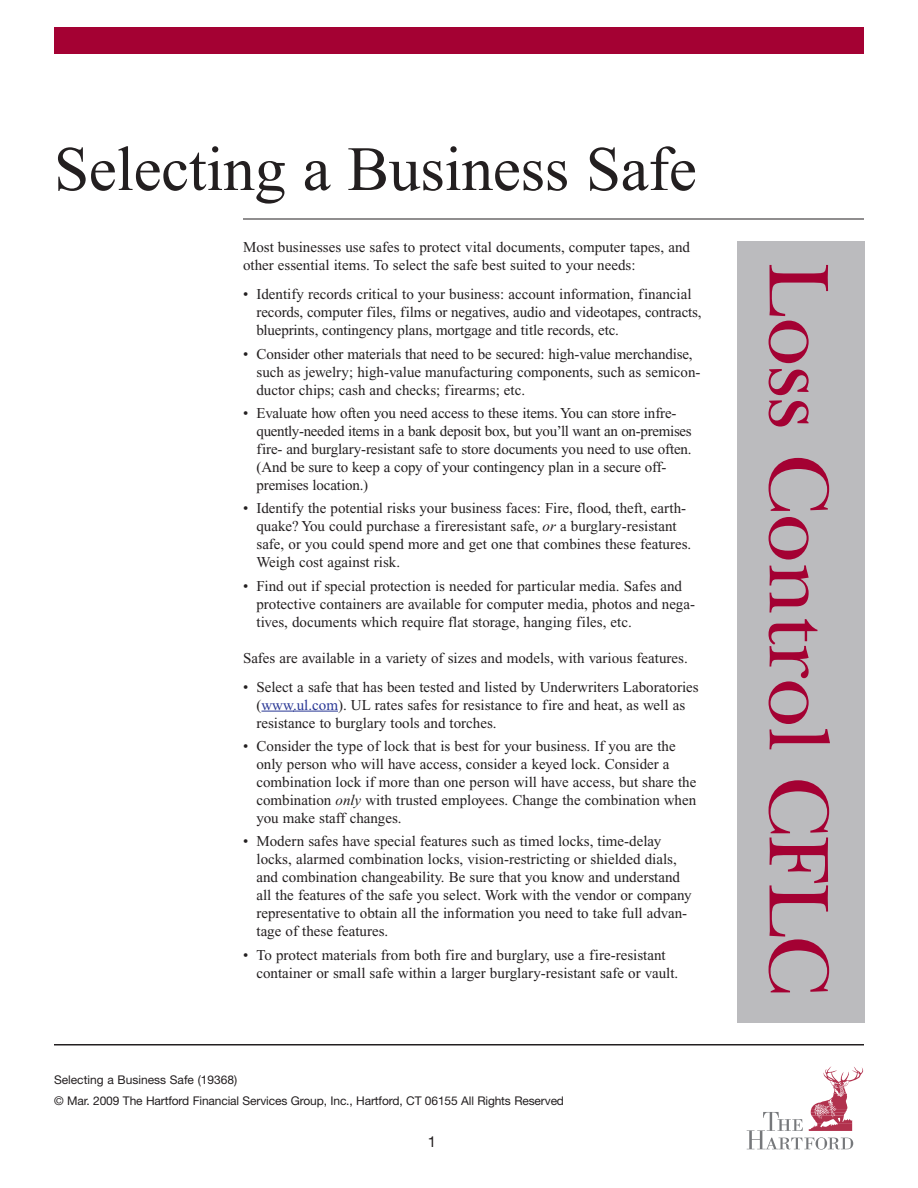
<style>
.page{position:relative;width:918px;height:1188px;background:#fff}
.page>*{position:absolute;margin:0;border:0;box-sizing:border-box;transform-origin:0 0}
.t1{font:88.5px "New Baskerville";letter-spacing:-.005em;color:#a40133}
.t2{font:63px "Times New Roman";letter-spacing:-.005em;color:#231f20}
.t3{font:15px/18px "Times New Roman";color:#231f20}
.t4{font:15px "Helvetica Neue";color:#231f20}
.t5{font:12px/21px "Helvetica Neue";letter-spacing:-.01em;color:#231f20}
.s1{font-style:italic}
.s2{color:#293795}
</style>
<div class="page">
<hr style="left:261px;top:711px;width:33px;height:1px;background:#293795">
<hr style="left:293px;top:711px;width:45px;height:1px;background:#293795">
<hr style="left:54px;top:1044px;width:810px;height:2px;background:#231f20">
<svg style="left:747px;top:1067px;width:117px;height:83px"></svg>
<div style="left:54px;top:27px;width:810px;height:27px;background:#a40133"></div>
<hr style="left:243px;top:219px;width:621px;height:1px;background:#231f20">
<div style="left:737px;top:241px;width:127px;height:782px;background:#bbbbbe"></div>
<h2 class="t2" style="left:54px;top:146px;width:644px">Selecting a Business Safe</h2>
<p class="t3" style="left:243px;top:240px;width:449px">Most businesses use safes to protect vital documents, computer tapes, and other essential items. To select the safe best suited to your needs:</p>
<p class="t3" style="left:256px;top:287px;width:447px;text-indent:-14px">• Identify records critical to your business: account information, financial records, computer files, films or negatives, audio and videotapes, contracts, blueprints, contingency plans, mortgage and title records, etc.</p>
<p class="t3" style="left:256px;top:346px;width:446px;text-indent:-14px">• Consider other materials that need to be secured: high-value merchandise, such as jewelry; high-value manufacturing components, such as semicon&shy;ductor chips; cash and checks; firearms; etc.</p>
<p class="t3" style="left:256px;top:405px;width:437px;text-indent:-14px">• Evaluate how often you need access to these items. You can store infre&shy;quently-needed items in a bank deposit box, but you’ll want an on-premises fire- and burglary-resistant safe to store documents you need to use often. (And be sure to keep a copy of your contingency plan in a secure off&shy;premises location.)</p>
<p class="t3" style="left:256px;top:501px;width:436px;text-indent:-14px">• Identify the potential risks your business faces: Fire, flood, theft, earth&shy;quake? You could purchase a fireresistant safe, <span class="s1">or</span> a burglary-resistant safe, or you could spend more and get one that combines these features.<br>Weigh cost against risk.</p>
<p class="t3" style="left:256px;top:578px;width:440px;text-indent:-14px">• Find out if special protection is needed for particular media. Safes and protective containers are available for computer media, photos and nega&shy;tives, documents which require flat storage, hanging files, etc.</p>
<p class="t3" style="left:243px;top:650px;width:446px">Safes are available in a variety of sizes and models, with various features.</p>
<p class="t3" style="left:256px;top:679px;width:444px;text-indent:-14px">• Select a safe that has been tested and listed by Underwriters Laboratories (<span class="s2">www.ul.com</span>). UL rates safes for resistance to fire and heat, as well as resistance to burglary tools and torches.</p>
<p class="t3" style="left:257px;top:738px;width:441px;text-indent:-14px">• Consider the type of lock that is best for your business. If you are the only person who will have access, consider a keyed lock. Consider a combination lock if more than one person will have access, but share the combination <span class="s1">only</span> with trusted employees. Change the combination when you make staff changes.</p>
<p class="t3" style="left:257px;top:834px;width:437px;text-indent:-14px">• Modern safes have special features such as timed locks, time-delay locks, alarmed combination locks, vision-restricting or shielded dials, and combination changeability. Be sure that you know and understand all the features of the safe you select. Work with the vendor or company representative to obtain all the information you need to take full advan&shy;tage of these features.</p>
<p class="t3" style="left:257px;top:947px;width:423px;text-indent:-14px">• To protect materials from both fire and burglary, use a fire-resistant container or small safe within a larger burglary-resistant safe or vault.</p>
<p class="t5" style="left:54px;top:1071px;width:512px">Selecting a Business Safe (19368)<br>© Mar. 2009 The Hartford Financial Services Group, Inc., Hartford, CT 06155 All Rights Reserved</p>
<p class="t4" style="left:428px;top:1137px;width:10px">1</p>
<h1 class="t1" style="left:830px;top:263px;width:734px;rotate:90deg">Loss Control CFLC</h1>
</div>
